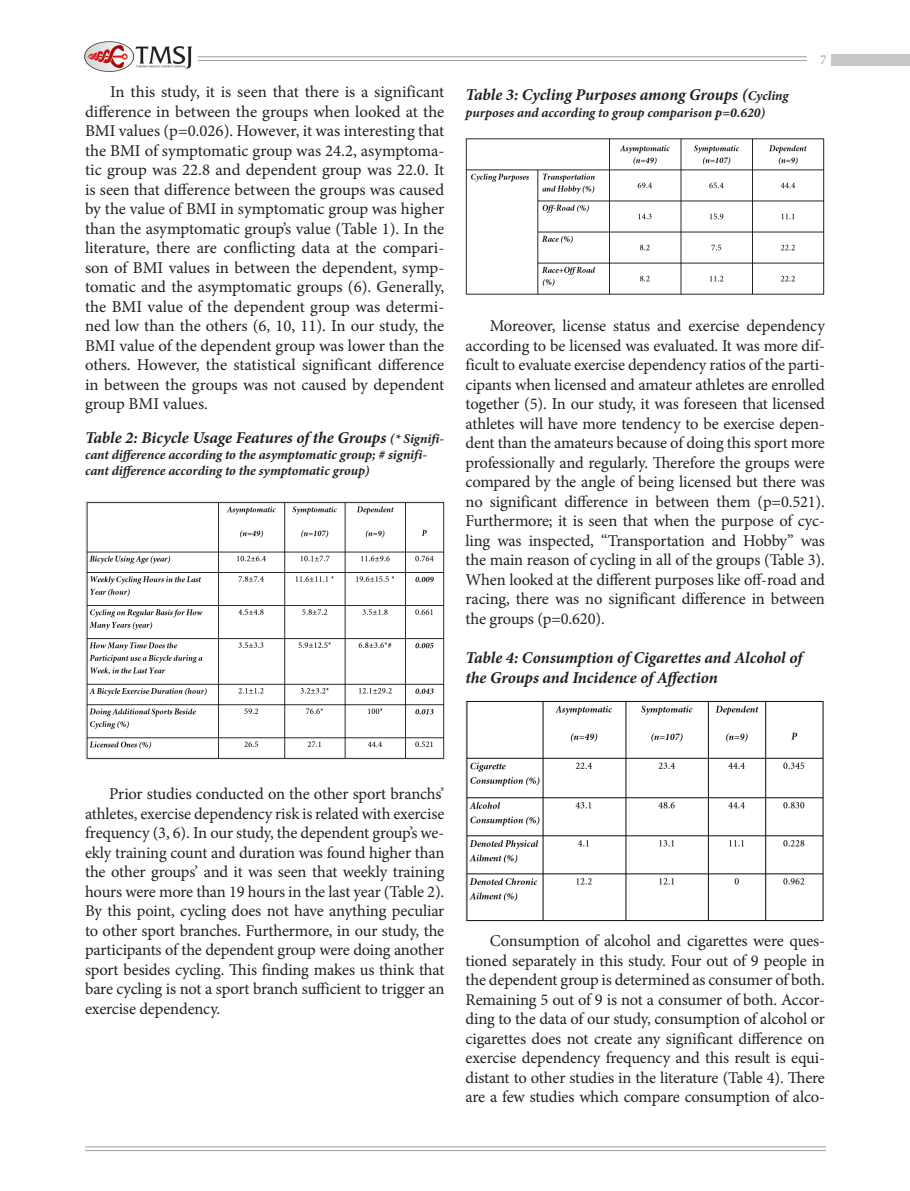
<style>
.page{position:relative;width:910px;height:1191px;background:#fff}
.page>*{position:absolute;margin:0;border:0;box-sizing:border-box;transform-origin:0 0}
.t1{font:16.5px/19.5px "Minion Pro";letter-spacing:-.01em;color:#231f20;text-align:justify}
.t2{font:italic 700 16.5px/19.8px "Minion Pro";letter-spacing:-.005em;color:#231f20}
.t3{font:italic 700 13.5px/16.2px "Minion Pro";letter-spacing:-.005em;color:#231f20}
.t4{font:13.5px "Minion Pro";color:#9d9fa2}
.s1{font-size:13.5px}
</style>
<div class="page">
<hr style="left:85px;top:1150px;width:741px;height:1px;background:#9d9fa2">
<hr style="left:85px;top:1146px;width:741px;height:1px;background:#9d9fa2">
<img style="left:84px;top:41px;width:107px;height:31px">
<hr style="left:198px;top:60px;width:609px;height:1px;background:#9d9fa2">
<hr style="left:198px;top:56px;width:609px;height:1px;background:#9d9fa2">
<div style="left:831px;top:54px;width:79px;height:11px;background:#c7c8ca"></div>
<img style="left:85px;top:502px;width:359px;height:257px">
<img style="left:466px;top:138px;width:359px;height:156px">
<img style="left:466px;top:701px;width:358px;height:221px">
<p class="t1" style="left:85px;top:82px;width:361px;text-indent:25px">In this study, it is seen that there is a significant difference in between the groups when looked at the BMI values (p=0.026). However, it was interesting that the BMI of symptomatic group was 24.2, asymptoma&shy;tic group was 22.8 and dependent group was 22.0. It is seen that difference between the groups was caused by the value of BMI in symptomatic group was higher than the asymptomatic group’s value (Table 1). In the literature, there are conflicting data at the compari&shy;son of BMI values in between the dependent, symp&shy;tomatic and the asymptomatic groups (6). Generally, the BMI value of the dependent group was determi&shy;ned low than the others (6, 10, 11). In our study, the BMI value of the dependent group was lower than the others. However, the statistical significant difference in between the groups was not caused by dependent group BMI values.</p>
<p class="t2" style="left:85px;top:427px;width:361px">Table 2: Bicycle Usage Features of the Groups <span class="s1">(* Signifi-</span></p>
<p class="t3" style="left:85px;top:446px;width:343px">cant difference according to the asymptomatic group; # signifi&shy;cant difference according to the symptomatic group)</p>
<p class="t2" style="left:466px;top:85px;width:324px">Table 3: Cycling Purposes among Groups (<span class="s1">Cycling</span></p>
<p class="t3" style="left:466px;top:104px;width:301px">purposes and according to group comparison p=0.620)</p>
<p class="t4" style="left:820px;top:51px;width:8px">7</p>
<p class="t1" style="left:466px;top:316px;width:361px;text-indent:24px">Moreover, license status and exercise dependency according to be licensed was evaluated. It was more dif&shy;ficult to evaluate exercise dependency ratios of the parti&shy;cipants when licensed and amateur athletes are enrolled together (5). In our study, it was foreseen that licensed athletes will have more tendency to be exercise depen&shy;dent than the amateurs because of doing this sport more professionally and regularly. Therefore the groups were compared by the angle of being licensed but there was no significant difference in between them (p=0.521).<br>Furthermore; it is seen that when the purpose of cyc&shy;ling was inspected, “Transportation and Hobby” was the main reason of cycling in all of the groups (Table 3).<br>When looked at the different purposes like off-road and racing, there was no significant difference in between the groups (p=0.620).</p>
<p class="t2" style="left:466px;top:648px;width:338px">Table 4: Consumption of Cigarettes and Alcohol of the Groups and Incidence of Affection</p>
<p class="t1" style="left:85px;top:784px;width:361px;text-indent:24px">Prior studies conducted on the other sport branchs’ athletes, exercise dependency risk is related with exercise frequency (3, 6). In our study, the dependent group’s we&shy;ekly training count and duration was found higher than the other groups’ and it was seen that weekly training hours were more than 19 hours in the last year (Table 2).<br>By this point, cycling does not have anything peculiar to other sport branches. Furthermore, in our study, the participants of the dependent group were doing another sport besides cycling. This finding makes us think that bare cycling is not a sport branch sufficient to trigger an exercise dependency.</p>
<p class="t1" style="left:466px;top:931px;width:361px;text-indent:24px">Consumption of alcohol and cigarettes were ques&shy;tioned separately in this study. Four out of 9 people in the dependent group is determined as consumer of both.<br>Remaining 5 out of 9 is not a consumer of both. Accor&shy;ding to the data of our study, consumption of alcohol or cigarettes does not create any significant difference on exercise dependency frequency and this result is equi&shy;distant to other studies in the literature (Table 4). There are a few studies which compare consumption of alco-</p>
</div>
